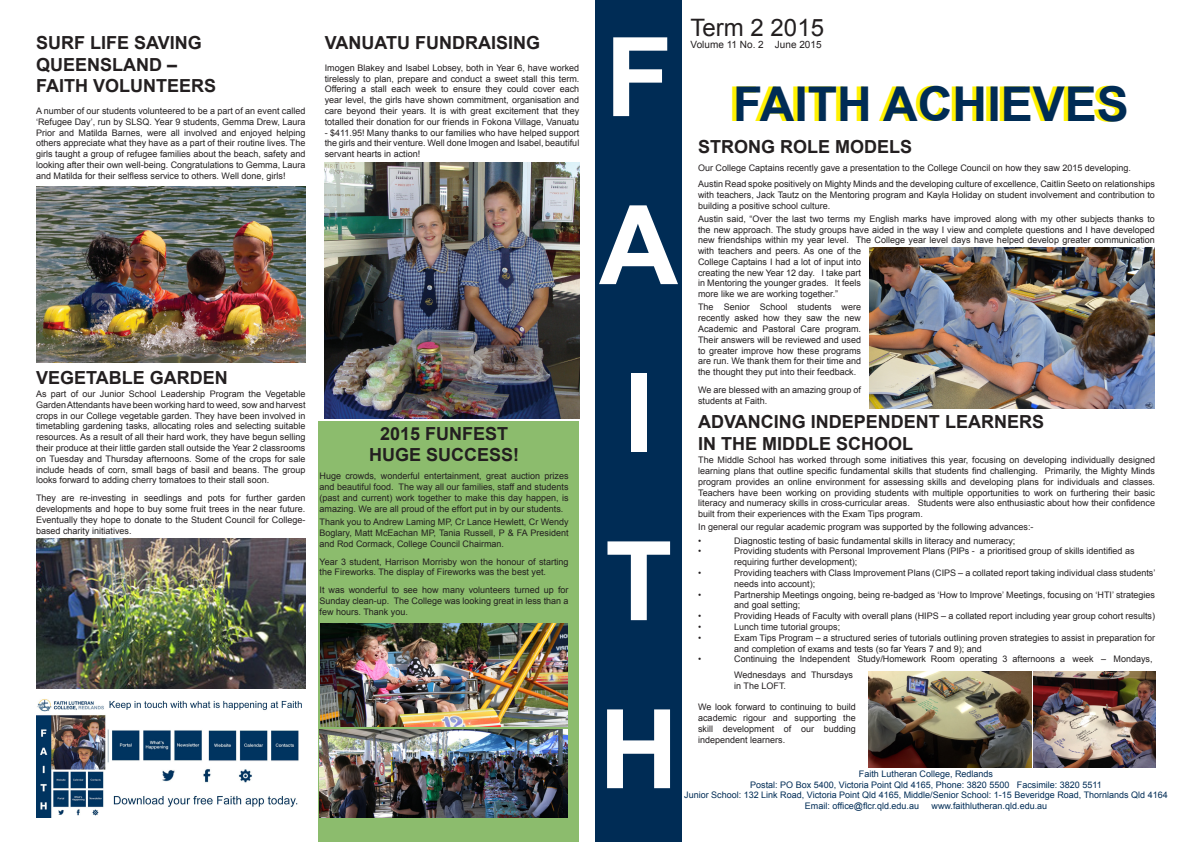
<style>
.page{position:relative;width:1191px;height:842px;background:#fff}
.page>*{position:absolute;margin:0;border:0;box-sizing:border-box;transform-origin:0 0}
.t1{font:700 110px "Arial";color:#fff}
.t2{font:700 48px "Arial";color:#002c55}
.t3{font:24px "Arial";color:#231f20}
.t4{font:700 18px "Arial";color:#231f20}
.t5{font:10px "Arial";color:#231f20}
.t6{font:9px/10.8px "Arial";color:#231f20;text-align:justify}
.t7{font:9px "Arial";color:#002c55}
</style>
<div class="page">
<div style="left:595px;top:0;width:87px;height:842px;background:#002c55"></div>
<img style="left:36px;top:699px;width:266px;height:119px">
<div style="left:318px;top:421px;width:261px;height:421px;background:#8cbc6d"></div>
<img style="left:869px;top:247px;width:286px;height:162px">
<img style="left:36px;top:186px;width:269px;height:176px">
<img style="left:325px;top:163px;width:254px;height:256px">
<img style="left:36px;top:539px;width:269px;height:150px">
<img style="left:321px;top:624px;width:246px;height:102px">
<img style="left:319px;top:729px;width:248px;height:89px">
<img style="left:868px;top:671px;width:163px;height:96px">
<img style="left:1033px;top:671px;width:122px;height:96px">
<p class="t4" style="left:36px;top:31px;width:167px">SURF LIFE SAVING</p>
<p class="t4" style="left:36px;top:52px;width:143px">QUEENSLAND –</p>
<p class="t4" style="left:36px;top:74px;width:182px">FAITH VOLUNTEERS</p>
<p class="t6" style="left:36px;top:105px;width:271px">A number of our students volunteered to be a part of an event called ‘Refugee Day’, run by SLSQ. Year 9 students, Gemma Drew, Laura Prior and Matilda Barnes, were all involved and enjoyed helping others appreciate what they have as a part of their routine lives. The girls taught a group of refugee families about the beach, safety and looking after their own well-being. Congratulations to Gemma, Laura and Matilda for their selfless service to others. Well done, girls!</p>
<p class="t4" style="left:325px;top:31px;width:217px">VANUATU FUNDRAISING</p>
<p class="t6" style="left:325px;top:62px;width:256px">Imogen Blakey and Isabel Lobsey, both in Year 6, have worked tirelessly to plan, prepare and conduct a sweet stall this term.<br>Offering a stall each week to ensure they could cover each year level, the girls have shown commitment, organisation and care beyond their years. It is with great excitement that they totalled their donation for our friends in Fokona Village, Vanuatu</p>
<p class="t6" style="left:325px;top:127px;width:256px">- $411.95! Many thanks to our families who have helped support the girls and their venture. Well done Imogen and Isabel, beautiful servant hearts in action!</p>
<p class="t4" style="left:36px;top:365px;width:193px">VEGETABLE GARDEN</p>
<p class="t6" style="left:36px;top:388px;width:271px">As part of our Junior School Leadership Program the Vegetable Garden Attendants have been working hard to weed, sow and harvest crops in our College vegetable garden. They have been involved in timetabling gardening tasks, allocating roles and selecting suitable resources. As a result of all their hard work, they have begun selling their produce at their little garden stall outside the Year 2 classrooms on Tuesday and Thursday afternoons. Some of the crops for sale include heads of corn, small bags of basil and beans. The group looks forward to adding cherry tomatoes to their stall soon.</p>
<p class="t6" style="left:36px;top:493px;width:271px">They are re-investing in seedlings and pots for further garden developments and hope to buy some fruit trees in the near future.<br>Eventually they hope to donate to the Student Council for College&shy;based charity initiatives.</p>
<p class="t4" style="left:380px;top:421px;width:130px">2015 FUNFEST</p>
<p class="t4" style="left:369px;top:443px;width:152px">HUGE SUCCESS!</p>
<p class="t6" style="left:319px;top:471px;width:250px">Huge crowds, wonderful entertainment, great auction prizes and beautiful food. The way all our families, staff and students (past and current) work together to make this day happen, is amazing. We are all proud of the effort put in by our students.</p>
<p class="t6" style="left:319px;top:516px;width:250px">Thank you to Andrew Laming MP, Cr Lance Hewlett, Cr Wendy Boglary, Matt McEachan MP, Tania Russell, P &amp; FA President and Rod Cormack, College Council Chairman.</p>
<p class="t6" style="left:319px;top:556px;width:250px">Year 3 student, Harrison Morrisby won the honour of starting the Fireworks. The display of Fireworks was the best yet.</p>
<p class="t6" style="left:319px;top:585px;width:250px">It was wonderful to see how many volunteers turned up for Sunday clean-up. The College was looking great in less than a few hours. Thank you.</p>
<p class="t1" style="left:605px;top:4px;width:69px">F</p>
<p class="t1" style="left:599px;top:172px;width:81px">A</p>
<p class="t1" style="left:623px;top:340px;width:32px">I</p>
<p class="t1" style="left:605px;top:508px;width:69px">T</p>
<p class="t3" style="left:690px;top:11px;width:135px">Term 2 2015</p>
<p class="t5" style="left:690px;top:38px;width:133px">Volume 11 No. 2 June 2015</p>
<p class="t2" style="left:733px;top:72px;width:397px">FAITH ACHIEVES</p>
<p class="t4" style="left:698px;top:135px;width:216px">STRONG ROLE MODELS</p>
<p class="t6" style="left:698px;top:163px;width:434px">Our College Captains recently gave a presentation to the College Council on how they saw 2015 developing.</p>
<p class="t6" style="left:698px;top:178px;width:458px">Austin Read spoke positively on Mighty Minds and the developing culture of excellence, Caitlin Seeto on relationships with teachers, Jack Tautz on the Mentoring program and Kayla Holiday on student involvement and contribution to building a positive school culture.</p>
<p class="t6" style="left:698px;top:213px;width:458px">Austin said, “Over the last two terms my English marks have improved along with my other subjects thanks to the new approach. The study groups have aided in the way I view and complete questions and I have developed new friendships within my year level. The College year level days have helped develop greater communication</p>
<p class="t6" style="left:698px;top:245px;width:164px">with teachers and peers. As one of the College Captains I had a lot of input into creating the new Year 12 day. I take part in Mentoring the younger grades. It feels more like we are working together.”</p>
<p class="t6" style="left:698px;top:302px;width:164px">The Senior School students were recently asked how they saw the new Academic and Pastoral Care program.<br>Their answers will be reviewed and used to greater improve how these programs are run. We thank them for their time and the thought they put into their feedback.</p>
<p class="t6" style="left:698px;top:385px;width:164px">We are blessed with an amazing group of students at Faith.</p>
<p class="t4" style="left:698px;top:410px;width:347px">ADVANCING INDEPENDENT LEARNERS</p>
<p class="t4" style="left:698px;top:432px;width:217px">IN THE MIDDLE SCHOOL</p>
<p class="t6" style="left:698px;top:455px;width:458px">The Middle School has worked through some initiatives this year, focusing on developing individually designed learning plans that outline specific fundamental skills that students find challenging. Primarily, the Mighty Minds program provides an online environment for assessing skills and developing plans for individuals and classes.<br>Teachers have been working on providing students with multiple opportunities to work on furthering their basic literacy and numeracy skills in cross-curricular areas. Students were also enthusiastic about how their confidence built from their experiences with the Exam Tips program.</p>
<p class="t6" style="left:698px;top:522px;width:337px">In general our regular academic program was supported by the following advances:-</p>
<p class="t6" style="left:698px;top:535px;width:5px">•</p>
<p class="t6" style="left:734px;top:535px;width:283px">Diagnostic testing of basic fundamental skills in literacy and numeracy;</p>
<p class="t6" style="left:698px;top:546px;width:5px">•</p>
<p class="t6" style="left:734px;top:546px;width:402px">Providing students with Personal Improvement Plans (PIPs - a prioritised group of skills identified as requiring further development);</p>
<p class="t6" style="left:698px;top:568px;width:5px">•</p>
<p class="t6" style="left:734px;top:568px;width:422px">Providing teachers with Class Improvement Plans (CIPS – a collated report taking individual class students’</p>
<p class="t6" style="left:734px;top:578px;width:83px">needs into account);</p>
<p class="t6" style="left:698px;top:589px;width:5px">•</p>
<p class="t6" style="left:734px;top:589px;width:422px">Partnership Meetings ongoing, being re-badged as ‘How to Improve’ Meetings, focusing on ‘HTI’ strategies</p>
<p class="t6" style="left:734px;top:600px;width:68px">and goal setting;</p>
<p class="t6" style="left:698px;top:611px;width:5px">•</p>
<p class="t6" style="left:734px;top:611px;width:422px">Providing Heads of Faculty with overall plans (HIPS – a collated report including year group cohort results)</p>
<p class="t6" style="left:698px;top:622px;width:5px">•</p>
<p class="t6" style="left:734px;top:622px;width:108px">Lunch time tutorial groups;</p>
<p class="t6" style="left:698px;top:632px;width:5px">•</p>
<p class="t6" style="left:734px;top:632px;width:422px">Exam Tips Program – a structured series of tutorials outlining proven strategies to assist in preparation for</p>
<p class="t6" style="left:734px;top:643px;width:249px">and completion of exams and tests (so far Years 7 and 9); and</p>
<p class="t6" style="left:698px;top:654px;width:5px">•</p>
<p class="t6" style="left:734px;top:654px;width:420px">Continuing the Independent Study/Homework Room operating 3 afternoons a week – Mondays,</p>
<p class="t1" style="left:599px;top:676px;width:81px">H</p>
<p class="t6" style="left:734px;top:669px;width:120px">Wednesdays and Thursdays</p>
<p class="t6" style="left:734px;top:680px;width:53px">in The LOFT.</p>
<p class="t6" style="left:698px;top:702px;width:159px">We look forward to continuing to build academic rigour and supporting the skill development of our budding independent learners.</p>
<p class="t7" style="left:859px;top:768px;width:136px">Faith Lutheran College, Redlands</p>
<p class="t7" style="left:750px;top:778px;width:353px">Postal: PO Box 5400, Victoria Point Qld 4165, Phone: 3820 5500 Facsimile: 3820 5511</p>
<p class="t7" style="left:684px;top:789px;width:485px">Junior School: 132 Link Road, Victoria Point Qld 4165, Middle/Senior School: 1-15 Beveridge Road, Thornlands Qld 4164</p>
<p class="t7" style="left:805px;top:800px;width:116px">Email: office@flcr.qld.edu.au</p>
<p class="t7" style="left:931px;top:800px;width:117px">www.faithlutheran.qld.edu.au</p>
</div>
